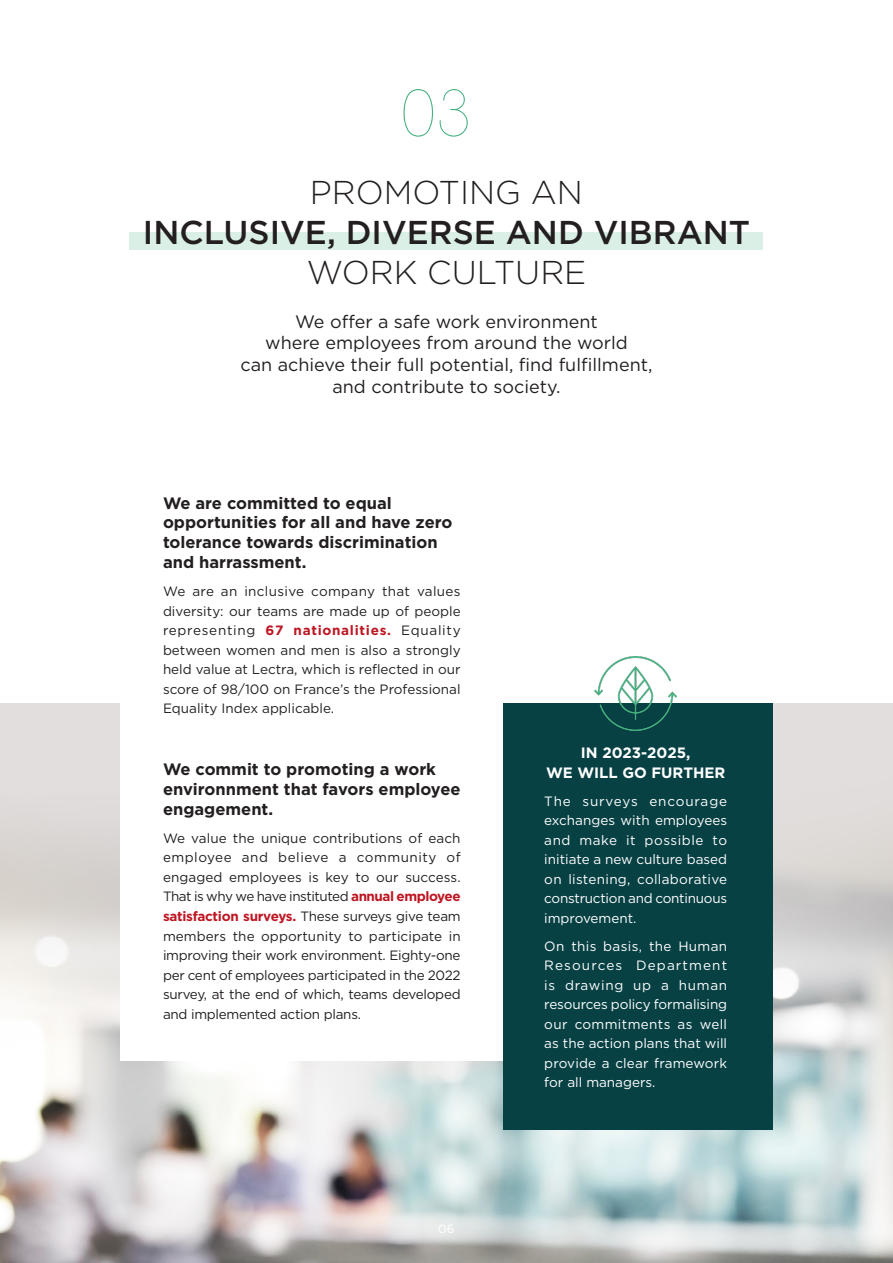
<style>
.page{position:relative;width:893px;height:1263px;background:#fff}
.page>*{position:absolute;margin:0;border:0;box-sizing:border-box;transform-origin:0 0}
.t1{font:100 75px "Ambassador Plus Sans";color:#45af80}
.t2{font:500 33px/39.6px "Gotham";color:#231f20;text-align:center}
.SUBTITLE{font:18px/21.6px "Gotham";color:#231f20;text-align:center}
.t3{font:700 16.5px/19.8px "Gotham";color:#231f20}
.TXT_COURANT{font:700 15px/19.5px "Gotham";color:#fff;text-align:center}
.TXT_COURANT-2{font:13.5px/19.5px "Gotham";letter-spacing:-.02em;color:#231f20;text-align:justify}
.TXT_COURANT-3{font:13.5px/19.5px "Gotham";color:#fff;text-align:justify}
.t4{font:12px "Gotham";color:#fff}
.s1{font-weight:300}
.s2{font-weight:700;color:#be1622}
</style>
<div class="page">
<img style="left:0;top:742px;width:893px;height:521px">
<div style="left:120px;top:453px;width:383px;height:608px;background:#fff"></div>
<div style="left:130px;top:232px;width:633px;height:17px;background:#daefe6"></div>
<div style="left:503px;top:704px;width:269px;height:426px;background:#084144"></div>
<img style="left:594px;top:656px;width:83px;height:74px">
<p class="t1" style="left:400px;top:78px;width:73px">03</p>
<h1 class="t2" style="left:143px;top:173px;width:609px"><span class="s1">PROMOTING AN<br></span>INCLUSIVE, DIVERSE AND VIBRANT<br><span class="s1">WORK CULTURE</span></h1>
<p class="SUBTITLE" style="left:241px;top:310px;width:413px">We offer a safe work environment<br>where employees from around the world<br>can achieve their full potential, find fulfillment, and contribute to society.</p>
<h2 class="t3" style="left:163px;top:493px;width:291px">We are committed to equal opportunities for all and have zero tolerance towards discrimination and harrassment.</h2>
<p class="TXT_COURANT-2" style="left:163px;top:581px;width:299px">We are an inclusive company that values diversity: our teams are made up of people representing <span class="s2">67 nationalities.</span> Equality between women and men is also a strongly held value at Lectra, which is reflected in our score of 98/100 on France’s the Professional Equality Index applicable.</p>
<h2 class="t3" style="left:163px;top:759px;width:299px">We commit to promoting a work environnment that favors employee engagement.</h2>
<p class="TXT_COURANT-2" style="left:163px;top:828px;width:299px">We value the unique contributions of each employee and believe a community of engaged employees is key to our success.<br>That is why we have instituted <span class="s2">annual employee satisfaction surveys.</span> These surveys give team members the opportunity to participate in improving their work environment. Eighty-one per cent of employees participated in the 2022 survey, at the end of which, teams developed and implemented action plans.</p>
<p class="t4" style="left:438px;top:1221px;width:18px">06</p>
<p class="TXT_COURANT" style="left:546px;top:743px;width:181px">IN 2023-2025,<br>WE WILL GO FURTHER</p>
<p class="TXT_COURANT-3" style="left:544px;top:791px;width:184px">The surveys encourage exchanges with employees and make it possible to initiate a new culture based on listening, collaborative construction and continuous improvement.</p>
<p class="TXT_COURANT-3" style="left:544px;top:936px;width:184px">On this basis, the Human Resources Department is drawing up a human resources policy formalising our commitments as well as the action plans that will provide a clear framework for all managers.</p>
</div>
